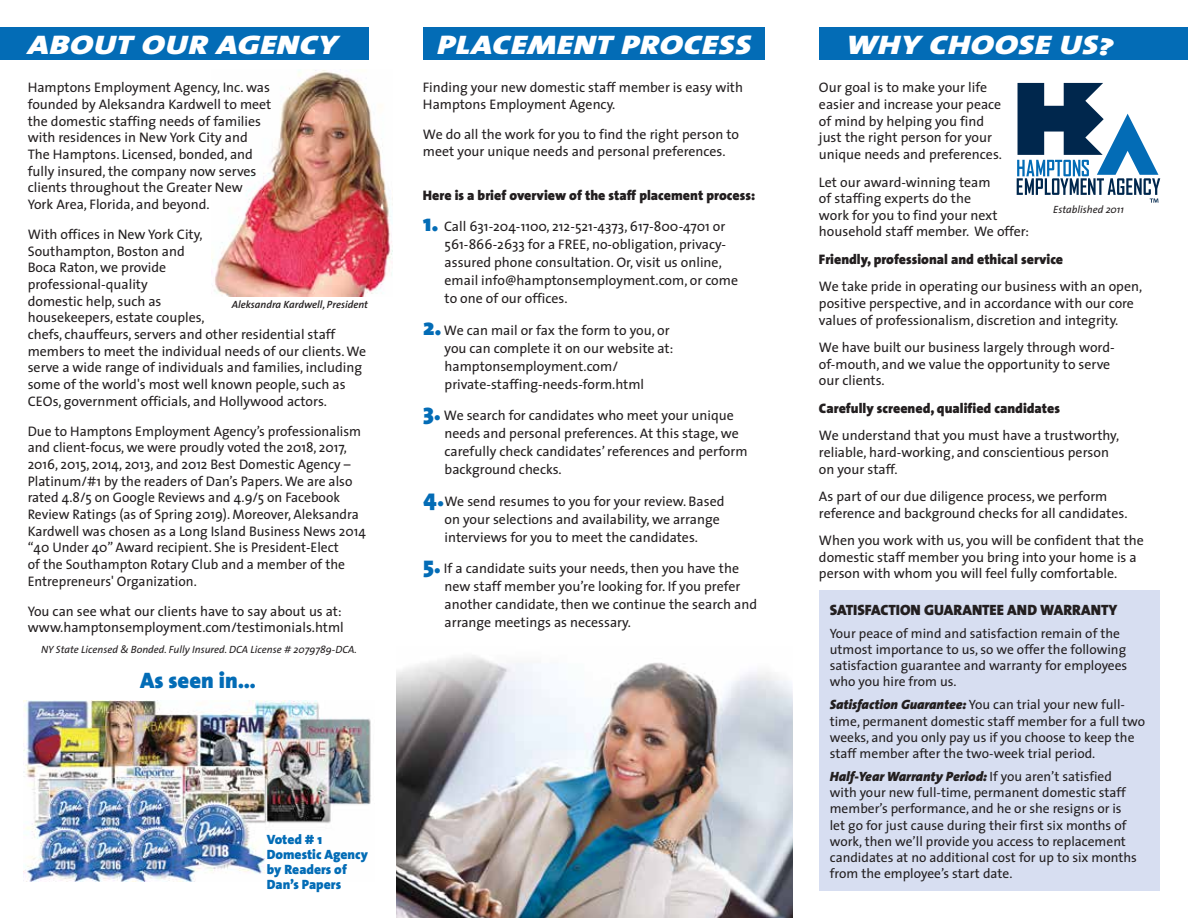
<style>
.page{position:relative;width:1188px;height:918px;background:#fff}
.page>*{position:absolute;margin:0;border:0;box-sizing:border-box;transform-origin:0 0}
.t1{font:italic 27px "The Sans Black Caps";letter-spacing:.02em;color:#fff;scale:1.25 1}
.t2{font:900 22.5px "The Sans";color:#036cb6}
.t3{font:900 15px "The Sans";color:#231f20}
.t4{font:13.8px/16.6px "The Sans";color:#231f20}
.t5{font:900 13.8px "The Sans";color:#231f20}
.t6{font:13.5px/16.2px "The Sans";color:#231f20}
.t7{font:900 13.5px/15px "The Sans";color:#036cb6}
.t8{font:italic 10.5px "The Sans";color:#231f20}
.t9{font:italic 600 10.5px "The Sans";color:#231f20}
.s1{font-weight:900;font-style:italic}
.s2{font-weight:900;font-size:24px;color:#036cb6}
</style>
<div class="page">
<div style="left:820px;top:591px;width:340px;height:300px;background:#d7def1"></div>
<img style="left:211px;top:70px;width:181px;height:227px">
<img style="left:396px;top:655px;width:396px;height:263px">
<div style="left:0;top:28px;width:368px;height:32px;background:#036cb6"></div>
<div style="left:423px;top:28px;width:342px;height:32px;background:#036cb6"></div>
<div style="left:819px;top:28px;width:369px;height:32px;background:#036cb6"></div>
<img style="left:23px;top:701px;width:348px;height:181px">
<svg style="left:1017px;top:83px;width:143px;height:120px"></svg>
<h1 class="t1" style="left:28px;top:28px;width:249px">ABOUT OUR AGENCY</h1>
<h1 class="t1" style="left:437px;top:28px;width:252px">PLACEMENT PROCESS</h1>
<h1 class="t1" style="left:846px;top:28px;width:215px">WHY CHOOSE US?</h1>
<p class="t4" style="left:28px;top:80px;width:245px">Hamptons Employment Agency, Inc. was founded by Aleksandra Kardwell to meet the domestic staffing needs of families with residences in New York City and The Hamptons. Licensed, bonded, and fully insured, the company now serves clients throughout the Greater New York Area, Florida, and beyond.</p>
<p class="t4" style="left:28px;top:226px;width:340px">With offices in New York City,<br>Southampton, Boston and<br>Boca Raton, we provide<br>professional-quality<br>domestic help, such as<br>housekeepers, estate couples,<br>chefs, chauffeurs, servers and other residential staff members to meet the individual needs of our clients. We serve a wide range of individuals and families, including some of the world's most well known people, such as CEOs, government officials, and Hollywood actors.</p>
<p class="t4" style="left:28px;top:423px;width:340px">Due to Hamptons Employment Agency’s professionalism and client-focus, we were proudly voted the 2018, 2017, 2016, 2015, 2014, 2013, and 2012 Best Domestic Agency – Platinum/#1 by the readers of Dan’s Papers. We are also rated 4.8/5 on Google Reviews and 4.9/5 on Facebook Review Ratings (as of Spring 2019). Moreover, Aleksandra Kardwell was chosen as a Long Island Business News 2014 “40 Under 40” Award recipient. She is President-Elect<br>of the Southampton Rotary Club and a member of the Entrepreneurs' Organization.</p>
<p class="t4" style="left:28px;top:603px;width:318px">You can see what our clients have to say about us at: www.hamptonsemployment.com/testimonials.html</p>
<p class="t4" style="left:819px;top:80px;width:185px">Our goal is to make your life easier and increase your peace of mind by helping you find just the right person for your unique needs and preferences.</p>
<p class="t4" style="left:819px;top:174px;width:212px">Let our award-winning team<br>of staffing experts do the<br>work for you to find your next household staff member. We offer:</p>
<p class="t5" style="left:819px;top:250px;width:246px">Friendly, professional and ethical service</p>
<p class="t4" style="left:819px;top:278px;width:325px">We take pride in operating our business with an open, positive perspective, and in accordance with our core values of professionalism, discretion and integrity.</p>
<p class="t4" style="left:819px;top:339px;width:297px">We have built our business largely through word&shy;of-mouth, and we value the opportunity to serve our clients.</p>
<p class="t5" style="left:819px;top:399px;width:243px">Carefully screened, qualified candidates</p>
<p class="t4" style="left:819px;top:427px;width:302px">We understand that you must have a trustworthy, reliable, hard-working, and conscientious person on your staff.</p>
<p class="t4" style="left:819px;top:488px;width:310px">As part of our due diligence process, we perform reference and background checks for all candidates.</p>
<p class="t4" style="left:819px;top:532px;width:326px">When you work with us, you will be confident that the domestic staff member you bring into your home is a person with whom you will feel fully comfortable.</p>
<p class="t3" style="left:830px;top:600px;width:289px">SATISFACTION GUARANTEE AND WARRANTY</p>
<p class="t6" style="left:830px;top:625px;width:299px">Your peace of mind and satisfaction remain of the utmost importance to us, so we offer the following satisfaction guarantee and warranty for employees who you hire from us.</p>
<p class="t6" style="left:830px;top:697px;width:317px"><span class="s1">Satisfaction Guarantee:</span> You can trial your new full&shy;time, permanent domestic staff member for a full two weeks, and you only pay us if you choose to keep the staff member after the two-week trial period.</p>
<p class="t6" style="left:830px;top:768px;width:309px"><span class="s1">Half-Year Warranty Period:</span> If you aren’t satisfied with your new full-time, permanent domestic staff member’s performance, and he or she resigns or is let go for just cause during their first six months of work, then we’ll provide you access to replacement candidates at no additional cost for up to six months from the employee’s start date.</p>
<p class="t4" style="left:423px;top:80px;width:322px">Finding your new domestic staff member is easy with<br>Hamptons Employment Agency.</p>
<p class="t4" style="left:423px;top:126px;width:318px">We do all the work for you to find the right person to meet your unique needs and personal preferences.</p>
<p class="t5" style="left:423px;top:186px;width:334px">Here is a brief overview of the staff placement process:</p>
<p class="t4" style="left:445px;top:218px;width:295px;line-height:18px;text-indent:-22px"><span class="s2">1.</span> Call 631-204-1100, 212-521-4373, 617-800-4701 or 561-866-2633 for a FREE, no-obligation, privacy&shy;assured phone consultation. Or, visit us online, email info@hamptonsemployment.com, or come to one of our offices.</p>
<p class="t4" style="left:445px;top:321px;width:230px;line-height:18px;text-indent:-22px"><span class="s2">2.</span> We can mail or fax the form to you, or you can complete it on our website at: hamptonsemployment.com/ private-staffing-needs-form.html</p>
<p class="t4" style="left:445px;top:407px;width:305px;line-height:18px;text-indent:-22px"><span class="s2">3.</span> We search for candidates who meet your unique needs and personal preferences. At this stage, we carefully check candidates’ references and perform background checks.</p>
<p class="t4" style="left:445px;top:492px;width:281px;line-height:18px;text-indent:-22px"><span class="s2">4.</span>We send resumes to you for your review. Based on your selections and availability, we arrange interviews for you to meet the candidates.</p>
<p class="t4" style="left:445px;top:560px;width:314px;line-height:18px;text-indent:-22px"><span class="s2">5.</span> If a candidate suits your needs, then you have the new staff member you’re looking for. If you prefer another candidate, then we continue the search and arrange meetings as necessary.</p>
<p class="t8" style="left:1053px;top:203px;width:72px">Established 2011</p>
<p class="t9" style="left:232px;top:298px;width:138px">Aleksandra Kardwell, President</p>
<p class="t8" style="left:41px;top:643px;width:317px">NY State Licensed &amp; Bonded. Fully Insured. DCA License # 2079789-DCA.</p>
<h2 class="t2" style="left:140px;top:666px;width:117px">As seen in…</h2>
<p class="t7" style="left:267px;top:832px;width:103px">Voted # 1<br>Domestic Agency by Readers of<br>Dan’s Papers</p>
</div>
